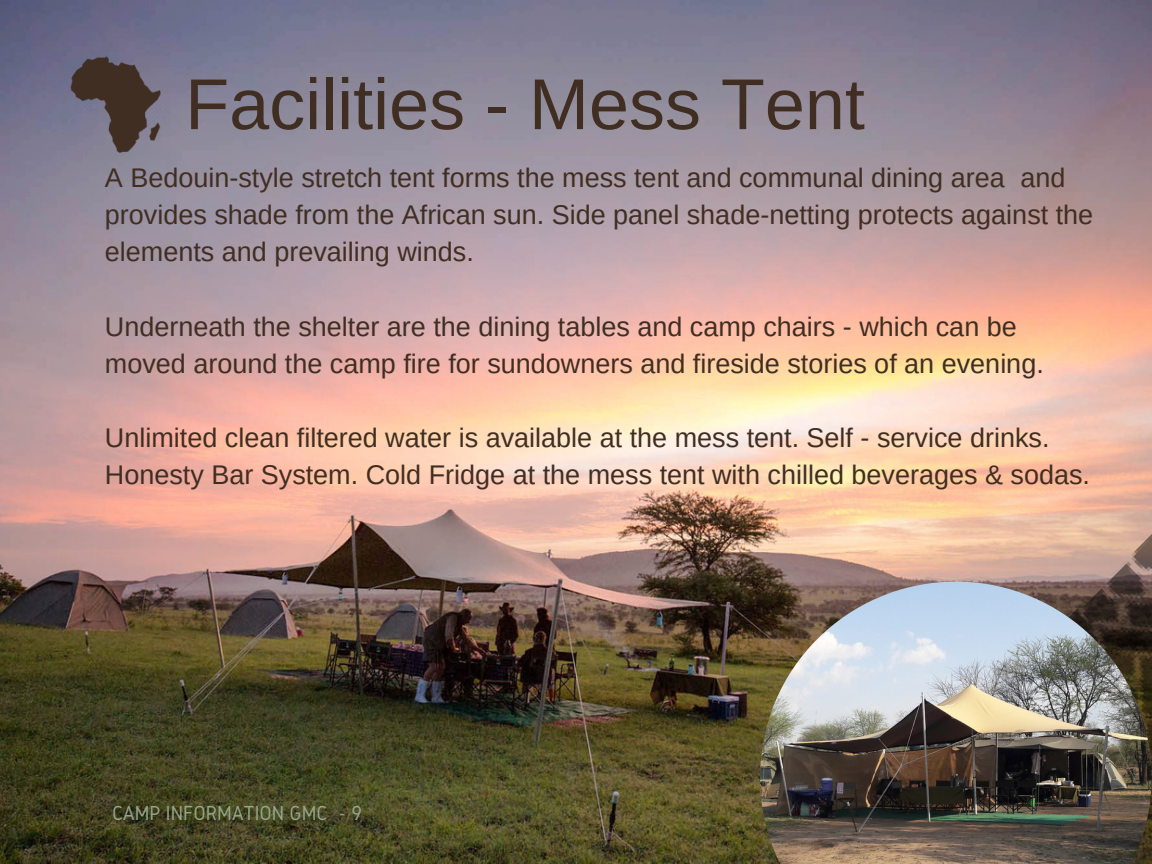
<style>
.page{position:relative;width:1152px;height:864px;background:#fff}
.page>*{position:absolute;margin:0;border:0;box-sizing:border-box;transform-origin:0 0}
.t1{font:72px "Arimo";color:#402e22}
.t2{font:27px/37.2px "Arimo";color:#402e22}
.t3{font:21.15px "Gidole";color:#97a68d}
</style>
<div class="page">
<img style="left:0;top:0;width:1152px;height:864px">
<img style="left:576px;top:289px;width:576px;height:575px">
<img style="left:760px;top:582px;width:392px;height:282px">
<img style="left:61px;top:50px;width:110px;height:110px">
<h1 class="t1" style="left:185px;top:64px;width:681px">Facilities - Mess Tent</h1>
<p class="t2" style="left:105px;top:159px;width:990px">A Bedouin-style stretch tent forms the mess tent and communal dining area and provides shade from the African sun. Side panel shade-netting protects against the elements and prevailing winds.</p>
<p class="t2" style="left:105px;top:308px;width:940px">Underneath the shelter are the dining tables and camp chairs - which can be moved around the camp fire for sundowners and fireside stories of an evening.</p>
<p class="t2" style="left:105px;top:419px;width:987px">Unlimited clean filtered water is available at the mess tent. Self - service drinks.<br>Honesty Bar System. Cold Fridge at the mess tent with chilled beverages &amp; sodas.</p>
<p class="t3" style="left:112px;top:801px;width:251px">CAMP INFORMATION GMC - 9</p>
</div>
